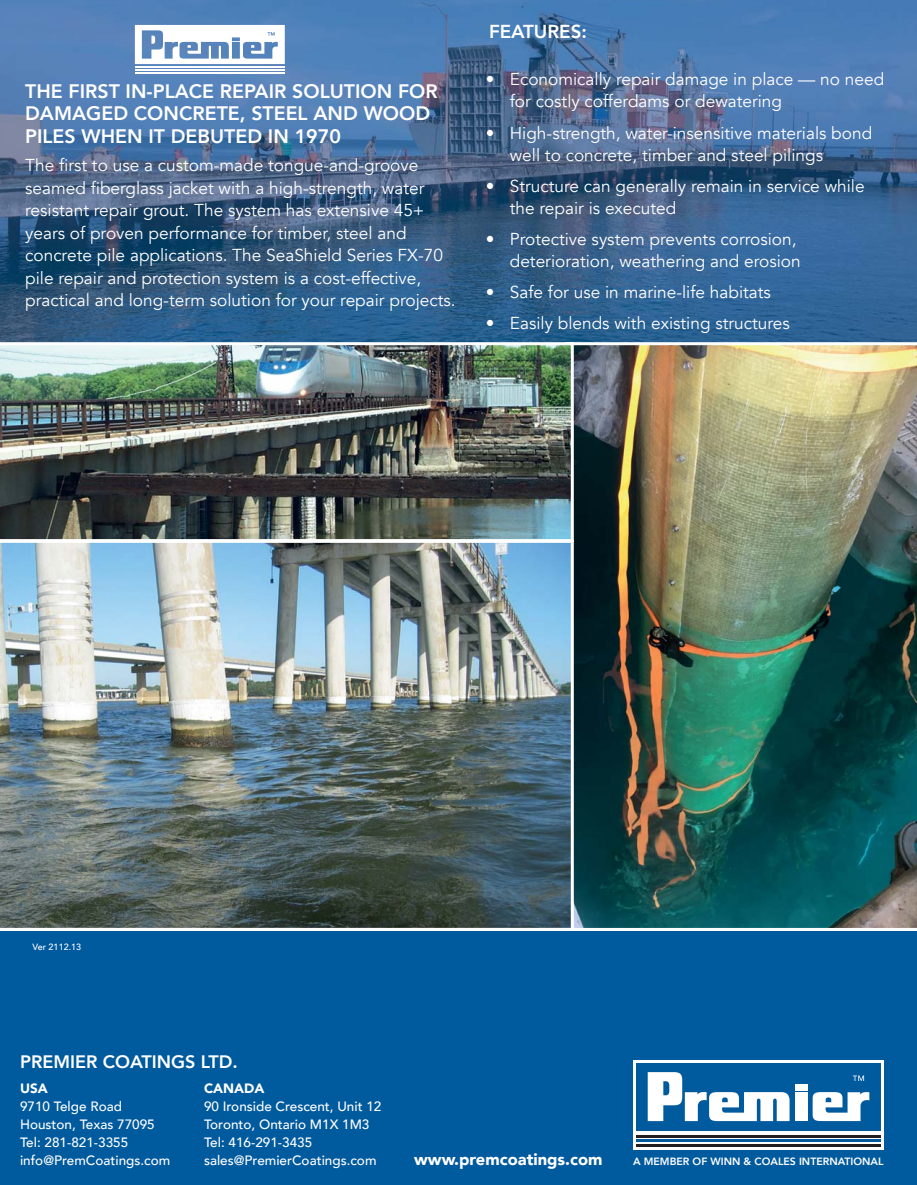
<style>
.page{position:relative;width:917px;height:1185px;background:#fff}
.page>*{position:absolute;margin:0;border:0;box-sizing:border-box;transform-origin:0 0}
.t1{font:800 19.5px/22.5px "Avenir";color:#fff}
.t2{font:800 18.75px "Avenir";color:#fff}
.t3{font:800 18px "Avenir";color:#fff}
.t4{font:17.25px/22.5px "Avenir";color:#fff}
.t5{font:900 16.5px "Avenir";color:#fff}
.t6{font:500 13.5px/18px "Avenir";color:#fff}
.t7{font:900 13.5px "Avenir";color:#fff}
.t8{font:800 10.5px "Avenir";color:#fff}
.t9{font:500 9px "Avenir";color:#fff}
</style>
<div class="page">
<img style="left:0;top:0;width:916px;height:342px">
<div style="left:0;top:931px;width:916px;height:254px;background:#005a9e"></div>
<img style="left:573px;top:342px;width:343px;height:586px">
<img style="left:0;top:342px;width:571px;height:198px">
<img style="left:0;top:542px;width:571px;height:386px">
<hr style="left:135px;top:67px;width:150px;height:1px;background:#fff">
<hr style="left:135px;top:69px;width:150px;height:2px;background:#fff">
<hr style="left:135px;top:72px;width:150px;height:1px;background:#fff">
<svg style="left:135px;top:25px;width:150px;height:39px"></svg>
<svg style="left:633px;top:1060px;width:250px;height:89px"></svg>
<hr style="left:636px;top:1135px;width:244px;height:2px;background:#231f20">
<hr style="left:636px;top:1140px;width:244px;height:2px;background:#005a9e">
<hr style="left:636px;top:1144px;width:244px;height:2px;background:#231f20">
<div style="left:636px;top:1062px;width:244px;height:68px;background:#005a9e"></div>
<div style="left:794px;top:1092px;width:13px;height:29px;background:#fff"></div>
<div style="left:794px;top:1084px;width:13px;height:6px;background:#fff"></div>
<svg style="left:812px;top:1092px;width:57px;height:29px"></svg>
<svg style="left:647px;top:1072px;width:142px;height:49px"></svg>
<svg style="left:852px;top:1075px;width:11px;height:6px"></svg>
<p class="t1" style="left:25px;top:80px;width:414px">THE FIRST IN-PLACE REPAIR SOLUTION FOR<br>DAMAGED CONCRETE, STEEL AND WOOD<br>PILES WHEN IT DEBUTED IN 1970</p>
<p class="t4" style="left:25px;top:154px;width:432px">The first to use a custom-made tongue-and-groove seamed fiberglass jacket with a high-strength, water resistant repair grout. The system has extensive 45+ years of proven performance for timber, steel and concrete pile applications. The SeaShield Series FX-70 pile repair and protection system is a cost-effective, practical and long-term solution for your repair projects.</p>
<p class="t2" style="left:489px;top:19px;width:99px">FEATURES:</p>
<p class="t4" style="left:509px;top:69px;width:376px;line-height:22px;text-indent:-24px">• Economically repair damage in place — no need for costly cofferdams or dewatering</p>
<p class="t4" style="left:509px;top:122px;width:364px;line-height:22px;text-indent:-24px">• High-strength, water-insensitive materials bond well to concrete, timber and steel pilings</p>
<p class="t4" style="left:509px;top:175px;width:356px;line-height:22px;text-indent:-24px">• Structure can generally remain in service while the repair is executed</p>
<p class="t4" style="left:485px;top:228px;width:316px;line-height:22px;text-align:right">• Protective system prevents corrosion, deterioration, weathering and erosion</p>
<p class="t4" style="left:485px;top:281px;width:286px">• Safe for use in marine-life habitats</p>
<p class="t4" style="left:485px;top:312px;width:305px">• Easily blends with existing structures</p>
<p class="t9" style="left:33px;top:940px;width:50px">Ver 2112.13</p>
<p class="t3" style="left:20px;top:1050px;width:219px">PREMIER COATINGS LTD.</p>
<p class="t7" style="left:204px;top:1079px;width:62px">CANADA</p>
<p class="t6" style="left:204px;top:1097px;width:179px">90 Ironside Crescent, Unit 12<br>Toronto, Ontario M1X 1M3<br>Tel: 416-291-3435 sales@PremierCoatings.com</p>
<p class="t7" style="left:20px;top:1079px;width:29px">USA</p>
<p class="t6" style="left:20px;top:1097px;width:152px">9710 Telge Road<br>Houston, Texas 77095<br>Tel: 281-821-3355 info@PremCoatings.com</p>
<p class="t5" style="left:414px;top:1148px;width:190px">www.premcoatings.com</p>
<p class="t8" style="left:633px;top:1154px;width:252px">A MEMBER OF WINN &amp; COALES INTERNATIONAL</p>
</div>
